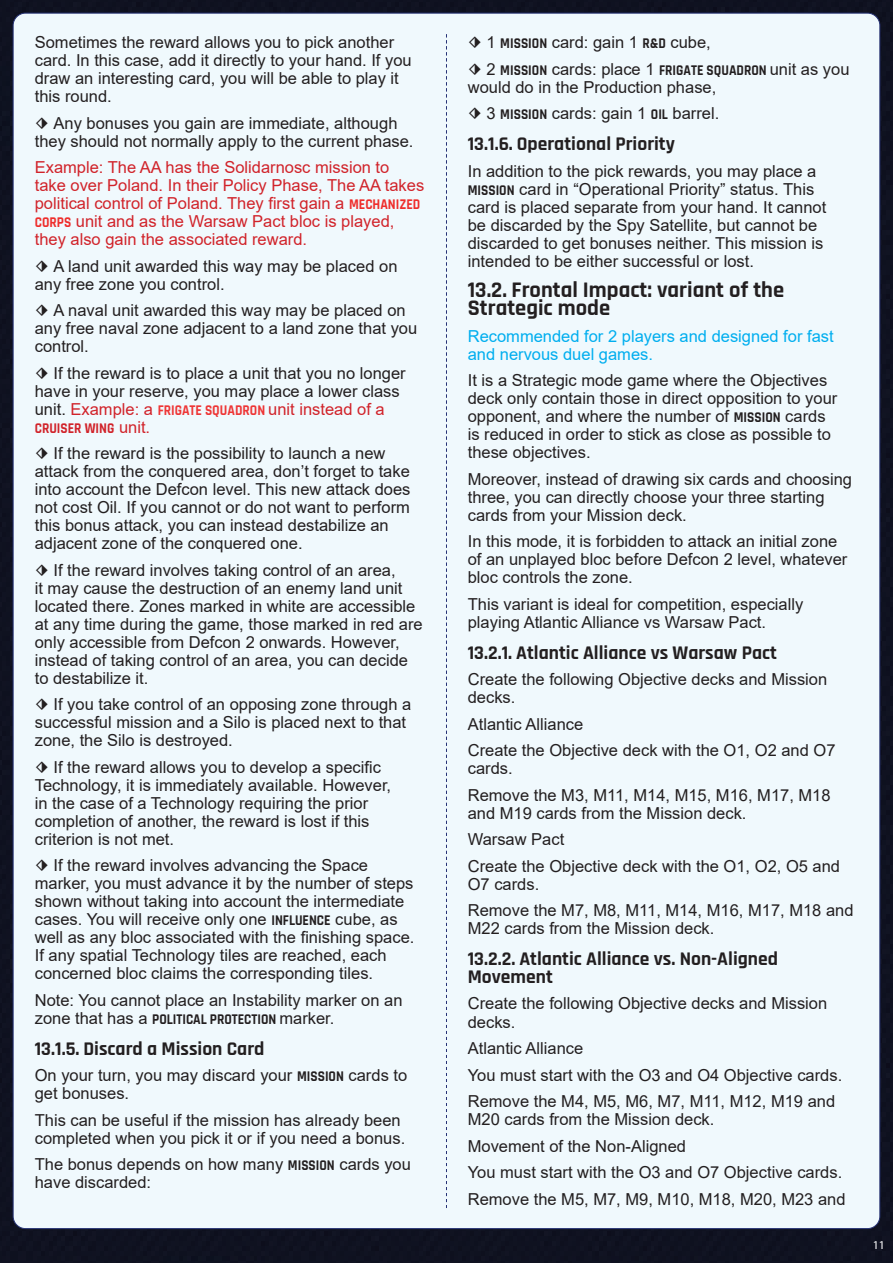
<style>
.page{position:relative;width:893px;height:1263px;background:#0f1221}
.page>*{position:absolute;margin:0;border:0;box-sizing:border-box;transform-origin:0 0}
.t1{font:700 22.5px/18px "Rajdhani";color:#231f20}
.t2{font:700 19.5px/18px "Rajdhani";color:#231f20}
.t3{font:16.5px/18px "Arial";color:#231f20}
.t4{font:16.5px/18px "Arial";color:#d1232a}
.t5{font:16.5px/18px "Arial";color:#00aeef}
.t6{font:700 15px "Rajdhani";color:#d1232a;scale:.9 1}
.t7{font:12px "Myriad Pro";color:#fff}
.s1{font-family:"Rajdhani";font-weight:700;font-size:15px;color:#ee2e2c}
.s2{color:#d1232a}
.s3{font-family:"Rajdhani";font-weight:700;font-size:15px;color:#ee3636}
.s4{font-family:"Arial";font-weight:400;font-size:16.5px}
.s5{font-family:"Rajdhani";font-weight:700;font-size:15px}
</style>
<div class="page">
<div style="left:13px;top:13px;width:867px;height:1215px;background:#f0f9fd;border-radius:12px"></div>
<svg style="left:446px;top:34px;width:1px;height:1174px"></svg>
<p class="t3" style="left:35px;top:33px;width:378px">Sometimes the reward allows you to pick another card. In this case, add it directly to your hand. If you draw an interesting card, you will be able to play it this round.</p>
<p class="t3" style="left:35px;top:114px;width:380px">⬗ Any bonuses you gain are immediate, although they should not normally apply to the current phase.</p>
<p class="t4" style="left:35px;top:158px;width:391px">Example: The AA has the Solidarnosc mission to take over Poland. In their Policy Phase, The AA takes political control of Poland. They first gain a <span class="s1">MECHANIZED CORPS</span> unit and as the Warsaw Pact bloc is played, they also gain the associated reward.</p>
<p class="t3" style="left:35px;top:257px;width:364px">⬗ A land unit awarded this way may be placed on any free zone you control.</p>
<p class="t3" style="left:35px;top:301px;width:384px">⬗ A naval unit awarded this way may be placed on any free naval zone adjacent to a land zone that you control.</p>
<p class="t3" style="left:35px;top:364px;width:372px">⬗ If the reward is to place a unit that you no longer have in your reserve, you may place a lower class unit. <span class="s2">Example: a</span> <span class="s3">FRIGATE SQUADRON</span> <span class="s2">unit instead of a</span></p>
<p class="t6" style="left:35px;top:419px;width:130px">CRUISER WING <span class="s4">unit.</span></p>
<p class="t3" style="left:35px;top:444px;width:377px">⬗ If the reward is the possibility to launch a new attack from the conquered area, don’t forget to take into account the Defcon level. This new attack does not cost Oil. If you cannot or do not want to perform this bonus attack, you can instead destabilize an adjacent zone of the conquered one.</p>
<p class="t3" style="left:35px;top:561px;width:389px">⬗ If the reward involves taking control of an area,<br>it may cause the destruction of an enemy land unit located there. Zones marked in white are accessible at any time during the game, those marked in red are only accessible from Defcon 2 onwards. However, instead of taking control of an area, you can decide to destabilize it.</p>
<p class="t3" style="left:35px;top:695px;width:378px">⬗ If you take control of an opposing zone through a successful mission and a Silo is placed next to that zone, the Silo is destroyed.</p>
<p class="t3" style="left:35px;top:758px;width:358px">⬗ If the reward allows you to develop a specific Technology, it is immediately available. However, in the case of a Technology requiring the prior completion of another, the reward is lost if this criterion is not met.</p>
<p class="t3" style="left:35px;top:856px;width:381px">⬗ If the reward involves advancing the Space marker, you must advance it by the number of steps shown without taking into account the intermediate cases. You will receive only one <span class="s5">INFLUENCE</span> cube, as well as any bloc associated with the finishing space.<br>If any spatial Technology tiles are reached, each concerned bloc claims the corresponding tiles.</p>
<p class="t3" style="left:35px;top:991px;width:369px">Note: You cannot place an Instability marker on an zone that has a <span class="s5">POLITICAL PROTECTION</span> marker.</p>
<p class="t2" style="left:35px;top:1040px;width:231px">13.1.5. Discard a Mission Card</p>
<p class="t3" style="left:35px;top:1066px;width:374px">On your turn, you may discard your <span class="s5">MISSION</span> cards to get bonuses.</p>
<p class="t3" style="left:35px;top:1111px;width:372px">This can be useful if the mission has already been completed when you pick it or if you need a bonus.</p>
<p class="t3" style="left:35px;top:1155px;width:378px">The bonus depends on how many <span class="s5">MISSION</span> cards you have discarded:</p>
<p class="t3" style="left:468px;top:29px;width:383px;line-height:26.5px">⬗ 1 <span class="s5">MISSION</span> card: gain 1 <span class="s5">R&amp;D</span> cube,<br>⬗ 2 <span class="s5">MISSION</span> cards: place 1 <span class="s5">FRIGATE SQUADRON</span> unit as you</p>
<p class="t3" style="left:468px;top:74px;width:253px;line-height:26.5px">would do in the Production phase, ⬗ 3 <span class="s5">MISSION</span> cards: gain 1 <span class="s5">OIL</span> barrel.</p>
<p class="t2" style="left:468px;top:135px;width:209px">13.1.6. Operational Priority</p>
<p class="t3" style="left:468px;top:162px;width:360px">In addition to the pick rewards, you may place a <span class="s5">MISSION</span> card in “Operational Priority” status. This card is placed separate from your hand. It cannot be discarded by the Spy Satellite, but cannot be discarded to get bonuses neither. This mission is intended to be either successful or lost.</p>
<h1 class="t1" style="left:468px;top:282px;width:318px">13.2. Frontal Impact: variant of the<br>Strategic mode</h1>
<p class="t5" style="left:468px;top:327px;width:367px">Recommended for 2 players and designed for fast and nervous duel games.</p>
<p class="t3" style="left:468px;top:371px;width:371px">It is a Strategic mode game where the Objectives deck only contain those in direct opposition to your opponent, and where the number of <span class="s5">MISSION</span> cards is reduced in order to stick as close as possible to these objectives.</p>
<p class="t3" style="left:468px;top:470px;width:386px">Moreover, instead of drawing six cards and choosing three, you can directly choose your three starting cards from your Mission deck.</p>
<p class="t3" style="left:468px;top:532px;width:381px">In this mode, it is forbidden to attack an initial zone of an unplayed bloc before Defcon 2 level, whatever bloc controls the zone.</p>
<p class="t3" style="left:468px;top:595px;width:337px">This variant is ideal for competition, especially playing Atlantic Alliance vs Warsaw Pact.</p>
<p class="t2" style="left:468px;top:644px;width:311px">13.2.1. Atlantic Alliance vs Warsaw Pact</p>
<p class="t3" style="left:468px;top:670px;width:361px">Create the following Objective decks and Mission decks.</p>
<p class="t3" style="left:468px;top:710px;width:369px;line-height:26.5px">Atlantic Alliance<br>Create the Objective deck with the O1, O2 and O7</p>
<p class="t3" style="left:468px;top:755px;width:364px;line-height:26.5px">cards.<br>Remove the M3, M11, M14, M15, M16, M17, M18</p>
<p class="t3" style="left:468px;top:799px;width:374px;line-height:26.5px">and M19 cards from the Mission deck.<br>Warsaw Pact<br>Create the Objective deck with the O1, O2, O5 and</p>
<p class="t3" style="left:468px;top:870px;width:387px;line-height:26.5px">O7 cards.<br>Remove the M7, M8, M11, M14, M16, M17, M18 and</p>
<p class="t3" style="left:468px;top:919px;width:248px">M22 cards from the Mission deck.</p>
<p class="t2" style="left:468px;top:950px;width:312px">13.2.2. Atlantic Alliance vs. Non-Aligned<br>Movement</p>
<p class="t3" style="left:468px;top:994px;width:361px">Create the following Objective decks and Mission decks.</p>
<p class="t3" style="left:468px;top:1035px;width:376px;line-height:26.5px">Atlantic Alliance<br>You must start with the O3 and O4 Objective cards.<br>Remove the M4, M5, M6, M7, M11, M12, M19 and</p>
<p class="t3" style="left:468px;top:1106px;width:379px;line-height:26.5px">M20 cards from the Mission deck.<br>Movement of the Non-Aligned<br>You must start with the O3 and O7 Objective cards.<br>Remove the M5, M7, M9, M10, M18, M20, M23 and</p>
<p class="t7" style="left:873px;top:1238px;width:14px">11</p>
</div>
